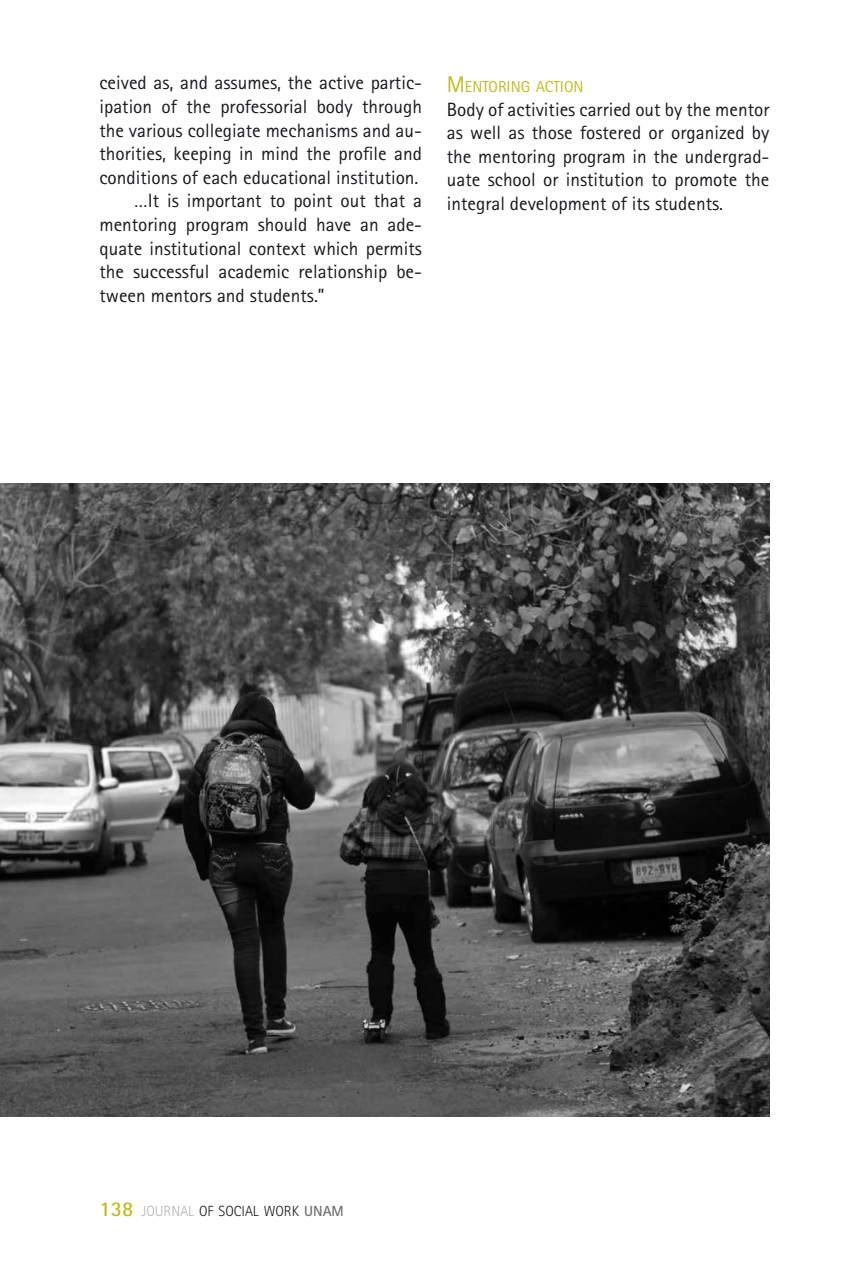
<style>
.page{position:relative;width:843px;height:1264px;background:#fff}
.page>*{position:absolute;margin:0;border:0;box-sizing:border-box;transform-origin:0 0}
.t1{font:19.25px/23.6px "Rotis Sans Serif";color:#1a171c;text-align:justify}
.t2{font:15.92px "Rotis Sans Serif";color:#c4ba1e}
.t3{font:300 14.7px "Rotis Sans Serif";color:#1a171c}
.s1{font-size:22.75px}
.s2{font-weight:700;font-size:21px;color:#c4ba1e}
.s3{color:#b1b3b4}
.s4{font-weight:700;color:#707173}
</style>
<div class="page">
<img style="left:0;top:484px;width:769px;height:632px">
<p class="t1" style="left:99px;top:71px;width:324px">ceived as, and assumes, the active partic-</p>
<p class="t1" style="left:99px;top:94px;width:324px">ipation of the professorial body through</p>
<p class="t1" style="left:99px;top:118px;width:324px">the various collegiate mechanisms and au-</p>
<p class="t1" style="left:99px;top:142px;width:324px">thorities, keeping in mind the profile and</p>
<p class="t1" style="left:99px;top:165px;width:320px">conditions of each educational institution.</p>
<p class="t1" style="left:134px;top:189px;width:289px">…It is important to point out that a</p>
<p class="t1" style="left:99px;top:213px;width:324px">mentoring program should have an ade-</p>
<p class="t1" style="left:99px;top:236px;width:324px">quate institutional context which permits</p>
<p class="t1" style="left:99px;top:260px;width:324px">the successful academic relationship be-</p>
<p class="t1" style="left:99px;top:283px;width:227px">tween mentors and students.”</p>
<p class="t2" style="left:447px;top:77px;width:138px"><span class="s1">M</span> ENTORING ACTION</p>
<p class="t1" style="left:447px;top:97px;width:324px">Body of activities carried out by the mentor as well as those fostered or organized by the mentoring program in the undergrad&shy;uate school or institution to promote the integral development of its students.</p>
<p class="t3" style="left:99px;top:1203px;width:246px"><span class="s2">138</span> <span class="s3">JOURNAL</span> OF SOCIAL WORK <span class="s4">UNAM</span></p>
</div>
